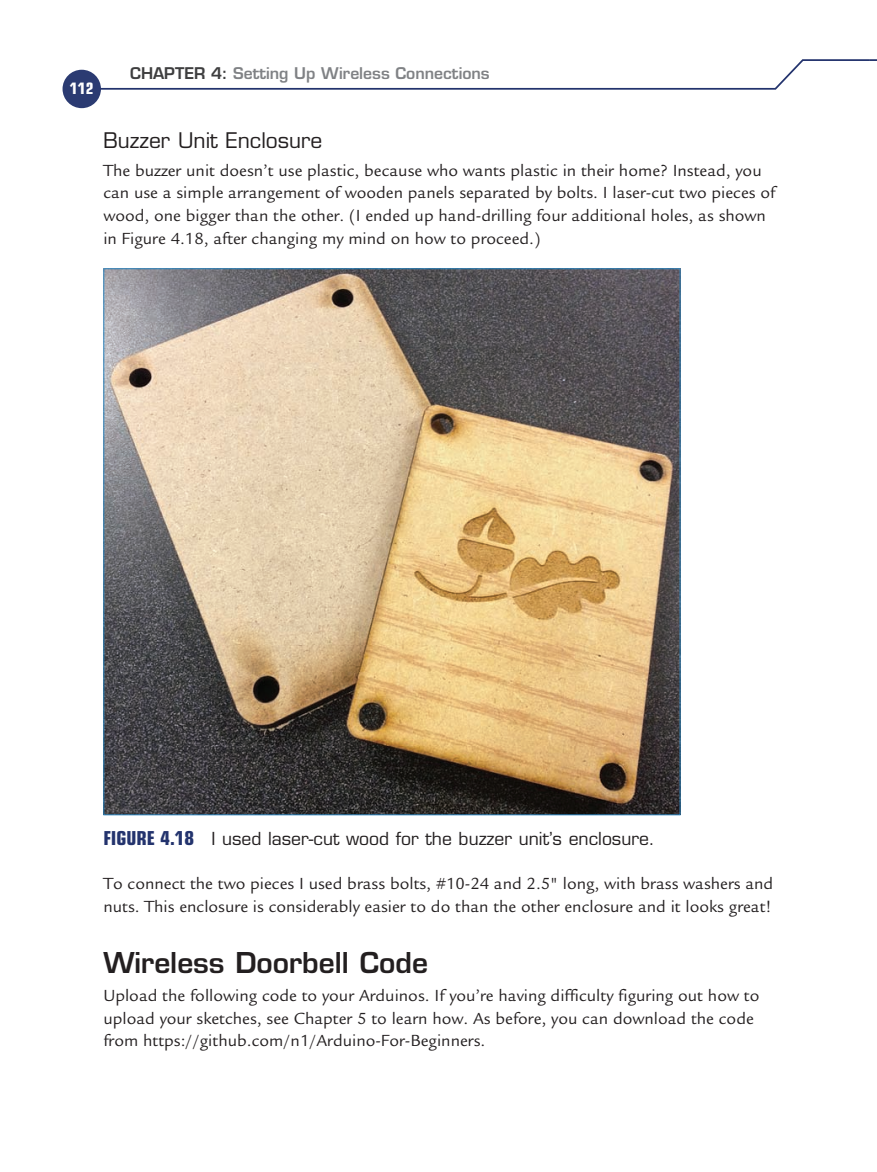
<style>
.page{position:relative;width:877px;height:1172px;background:#fff}
.page>*{position:absolute;margin:0;border:0;box-sizing:border-box;transform-origin:0 0}
.t1{font:600 28px "Eurostile LT Std";color:#231f20}
.t2{font:21px "Eurostile LT Std";color:#231f20}
.t3{font:17.5px/22.8px "Legacy Sans Std";color:#231f20}
.t4{font:17.5px "Eurostile LT Std";color:#231f20}
.t5{font:600 15.75px "Eurostile LT Std";color:#808285}
.t6{font:700 condensed 15.75px "Eurostile LT Std";color:#fff}
.s1{color:#3e3e3f}
.s2{font-weight:700;font-stretch:condensed;font-size:19.25px;color:#23336d}
</style>
<div class="page">
<div style="left:63px;top:70px;width:38px;height:38px;background:#2b3b72;border-radius:50%"></div>
<svg style="left:98px;top:59px;width:779px;height:32px"></svg>
<img style="left:105px;top:270px;width:573px;height:543px">
<p class="t6" style="left:70px;top:82px;width:25px">112</p>
<p class="t5" style="left:130px;top:67px;width:361px"><span class="s1">CHAPTER 4:</span> Setting Up Wireless Connections</p>
<p class="t2" style="left:103px;top:132px;width:220px">Buzzer Unit Enclosure</p>
<p class="t3" style="left:103px;top:160px;width:673px">The buzzer unit doesn’t use plastic, because who wants plastic in their home? Instead, you can use a simple arrangement of wooden panels separated by bolts. I laser-cut two pieces of wood, one bigger than the other. (I ended up hand-drilling four additional holes, as shown in Figure 4.18, after changing my mind on how to proceed.)</p>
<p class="t4" style="left:103px;top:832px;width:553px"><span class="s2">FIGURE 4.18</span> I used laser-cut wood for the buzzer unit’s enclosure.</p>
<p class="t3" style="left:103px;top:874px;width:671px">To connect the two pieces I used brass bolts, #10-24 and 2.5" long, with brass washers and nuts. This enclosure is considerably easier to do than the other enclosure and it looks great!</p>
<h1 class="t1" style="left:103px;top:952px;width:326px">Wireless Doorbell Code</h1>
<p class="t3" style="left:103px;top:986px;width:657px">Upload the following code to your Arduinos. If you’re having difficulty figuring out how to upload your sketches, see Chapter 5 to learn how. As before, you can download the code from https://github.com/n1/Arduino-For-Beginners.</p>
</div>
